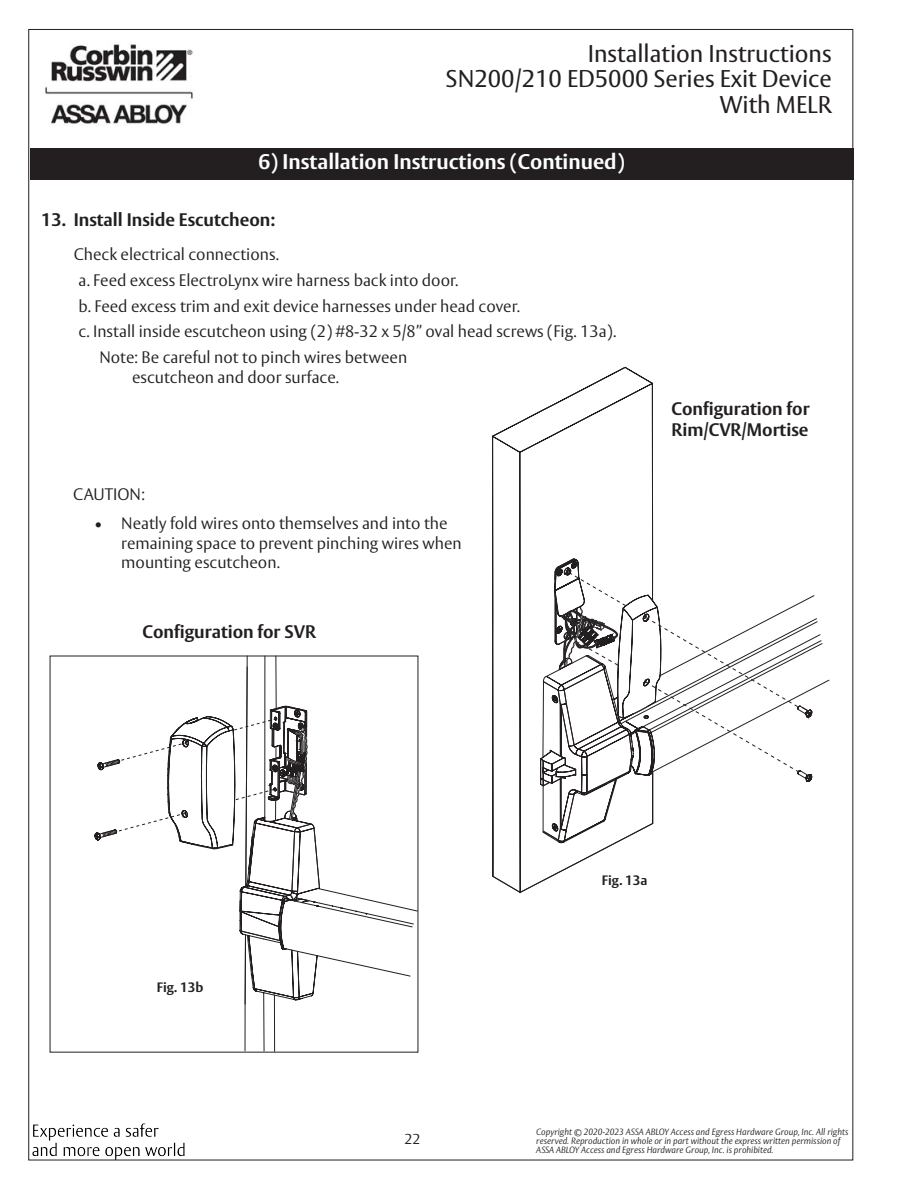
<style>
.page{position:relative;width:918px;height:1188px;background:#fff}
.page>*{position:absolute;margin:0;border:0;box-sizing:border-box;transform-origin:0 0}
.t1{font:24px/25.5px "ASSA Vesta";color:#231f20;text-align:right}
.Heading_2_14_16__Whi{font:700 21px "ASSA Vesta";color:#fff}
.Emphasis{font:700 18px/21px "ASSA Vesta";color:#231f20}
.Body_First_Line_I1_1{font:700 18px "ASSA Vesta";color:#231f20}
.Indent_Text_I1_11_13{font:300 16.5px/19.5px "ASSA Vesta";color:#231f20}
.Body_First_Line_I1_1-2{font:300 16.5px "ASSA Vesta";color:#231f20}
.Body_Text_I0_11_13{font:300 16.5px "ASSA Vesta";color:#231f20}
.t2{font:300 14.25px "ASSA Vesta";color:#231f20}
.Figures{font:700 13.5px "ASSA Vesta";color:#231f20}
.t3{font:italic 300 9px/9px "ASSA Vesta";color:#231f20}
</style>
<div class="page">
<img style="left:45px;top:44px;width:148px;height:81px">
<img style="left:32px;top:1124px;width:152px;height:36px">
<svg style="left:167px;top:655px;width:244px;height:195px"></svg>
<svg style="left:491px;top:366px;width:163px;height:296px"></svg>
<svg style="left:492px;top:662px;width:338px;height:232px"></svg>
<svg style="left:539px;top:594px;width:284px;height:247px"></svg>
<hr style="left:543px;top:786px;width:1px;height:46px;background:#231f20">
<div style="left:30px;top:148px;width:823px;height:32px;background:#231f20"></div>
<svg style="left:542px;top:558px;width:279px;height:215px"></svg>
<svg style="left:94px;top:812px;width:93px;height:29px"></svg>
<svg style="left:97px;top:741px;width:91px;height:30px"></svg>
<svg style="left:233px;top:706px;width:181px;height:333px"></svg>
<h1 class="t1" style="left:446px;top:42px;width:388px">Installation Instructions<br>SN200/210 ED5000 Series Exit Device<br>With MELR</h1>
<p class="Heading_2_14_16__Whi" style="left:258px;top:149px;width:368px">6) Installation Instructions (Continued)</p>
<p class="Body_First_Line_I1_1" style="left:41px;top:209px;width:236px">13. Install Inside Escutcheon:</p>
<p class="Body_First_Line_I1_1-2" style="left:74px;top:244px;width:207px">Check electrical connections.</p>
<p class="Indent_Text_I1_11_13" style="left:78px;top:271px;width:381px">a. Feed excess ElectroLynx wire harness back into door.</p>
<p class="Indent_Text_I1_11_13" style="left:78px;top:297px;width:443px">b. Feed excess trim and exit device harnesses under head cover.</p>
<p class="Indent_Text_I1_11_13" style="left:78px;top:323px;width:539px">c. Install inside escutcheon using (2) #8-32 x 5/8” oval head screws (Fig. 13a).</p>
<p class="Indent_Text_I1_11_13" style="left:132px;top:349px;width:277px;text-indent:-33px">Note: Be careful not to pinch wires between escutcheon and door surface.</p>
<p class="Body_Text_I0_11_13" style="left:73px;top:484px;width:73px">CAUTION:</p>
<p class="Indent_Text_I1_11_13" style="left:121px;top:515px;width:342px;text-indent:-27px">• Neatly fold wires onto themselves and into the remaining space to prevent pinching wires when mounting escutcheon.</p>
<p class="Emphasis" style="left:143px;top:622px;width:175px">Configuration for SVR</p>
<p class="Emphasis" style="left:672px;top:398px;width:140px">Configuration for<br>Rim/CVR/Mortise</p>
<p class="Figures" style="left:157px;top:979px;width:48px">Fig. 13b</p>
<p class="Figures" style="left:602px;top:872px;width:47px">Fig. 13a</p>
<p class="t2" style="left:405px;top:1130px;width:17px">22</p>
<p class="t3" style="left:536px;top:1128px;width:314px">Copyright © 2020-2023 ASSA ABLOY Access and Egress Hardware Group, Inc. All rights reserved. Reproduction in whole or in part without the express written permission of<br>ASSA ABLOY Access and Egress Hardware Group, Inc. is prohibited.</p>
</div>
